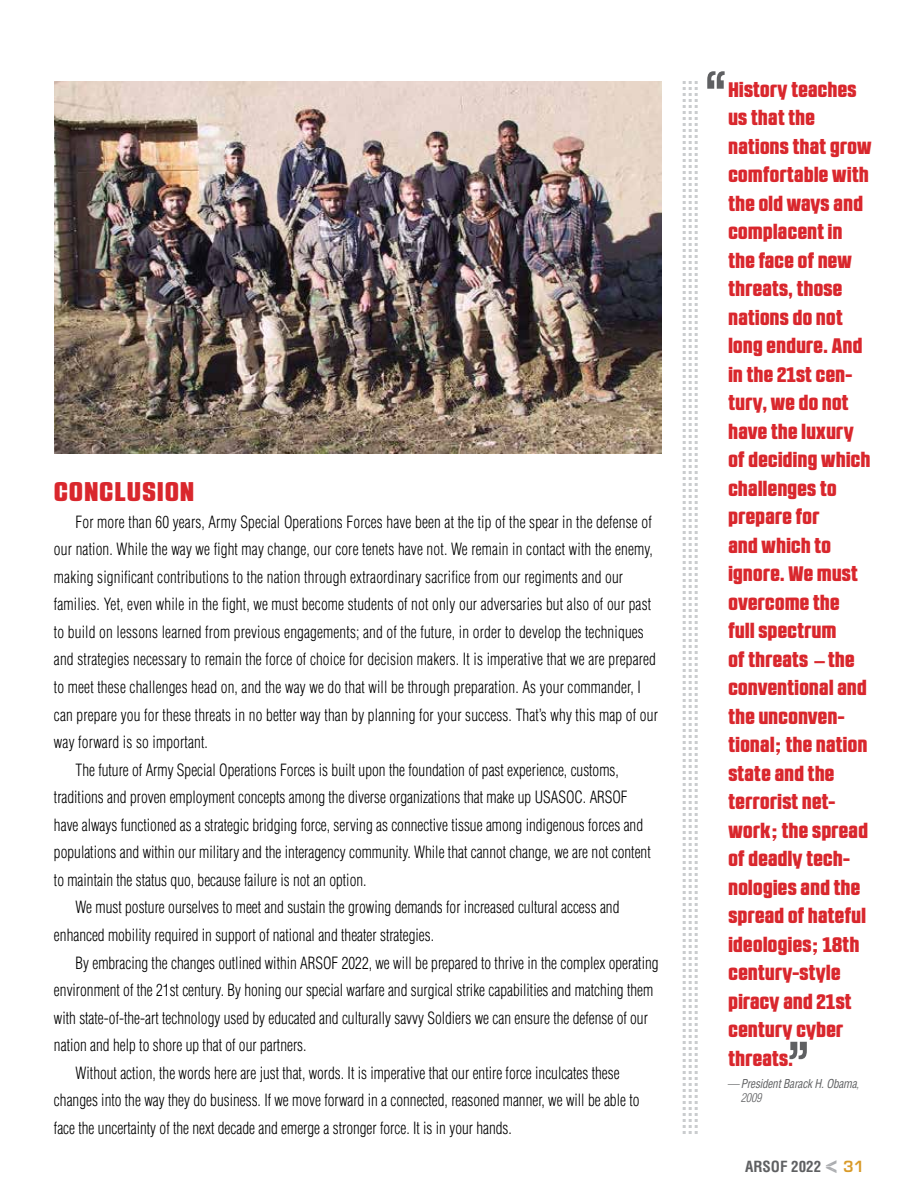
<style>
.page{position:relative;width:918px;height:1188px;background:#fff}
.page>*{position:absolute;margin:0;border:0;box-sizing:border-box;transform-origin:0 0}
.t1{font:27px "RB No 2.1 a Black DEMO";letter-spacing:.05em;color:#d9272d;scale:1.15 1}
.t2{font:21px/28.5px "RB No 2.1 a Black DEMO";letter-spacing:.02em;color:#d9272d;scale:1.1 1}
.t3{font:300 condensed 16.5px "Helvetica LT Std";color:#000;scale:.92 1}
.t4{font:700 condensed 15px "Helvetica LT Std";color:#5f6062}
.t5{font:italic condensed 12px/14.4px "Helvetica LT Std";letter-spacing:-.02em;color:#5f6062;scale:.94 1}
.s1{font-family:"ITC Franklin Gothic Std";font-weight:600;font-size:18.9px}
.s2{font-weight:300}
.s3{font-family:"Captureit";font-weight:400;font-stretch:normal;font-size:27px;color:#aaacaf}
.s4{font-family:"Eurostile LT Std";font-weight:600;font-stretch:normal;color:#d99a28}
</style>
<div class="page">
<svg style="left:683px;top:81px;width:15px;height:1053px"></svg>
<svg style="left:707px;top:71px;width:18px;height:18px"></svg>
<svg style="left:789px;top:1042px;width:18px;height:17px"></svg>
<img style="left:54px;top:81px;width:607px;height:373px">
<h1 class="t1" style="left:54px;top:481px;width:123px">Conclusion</h1>
<p class="t3" style="left:76px;top:511px;width:628px">For more than 60 years, Army Special Operations Forces have been at the tip of the spear in the defense of</p>
<p class="t3" style="left:54px;top:539px;width:653px">our nation. While the way we fight may change, our core tenets have not. We remain in contact with the enemy,</p>
<p class="t3" style="left:54px;top:567px;width:620px">making significant contributions to the nation through extraordinary sacrifice from our regiments and our</p>
<p class="t3" style="left:54px;top:594px;width:651px">families. Yet, even while in the fight, we must become students of not only our adversaries but also of our past</p>
<p class="t3" style="left:54px;top:622px;width:643px">to build on lessons learned from previous engagements; and of the future, in order to develop the techniques</p>
<p class="t3" style="left:54px;top:649px;width:656px">and strategies necessary to remain the force of choice for decision makers. It is imperative that we are prepared</p>
<p class="t3" style="left:54px;top:677px;width:639px">to meet these challenges head on, and the way we do that will be through preparation. As your commander, I</p>
<p class="t3" style="left:54px;top:704px;width:658px">can prepare you for these threats in no better way than by planning for your success. That’s why this map of our</p>
<p class="t3" style="left:54px;top:732px;width:169px">way forward is so important.</p>
<p class="t3" style="left:76px;top:759px;width:592px">The future of Army Special Operations Forces is built upon the foundation of past experience, customs,</p>
<p class="t3" style="left:54px;top:787px;width:625px">traditions and proven employment concepts among the diverse organizations that make up USASOC. ARSOF</p>
<p class="t3" style="left:54px;top:815px;width:642px">have always functioned as a strategic bridging force, serving as connective tissue among indigenous forces and</p>
<p class="t3" style="left:54px;top:842px;width:650px">populations and within our military and the interagency community. While that cannot change, we are not content</p>
<p class="t3" style="left:54px;top:870px;width:341px">to maintain the status quo, because failure is not an option.</p>
<p class="t3" style="left:76px;top:897px;width:593px">We must posture ourselves to meet and sustain the growing demands for increased cultural access and</p>
<p class="t3" style="left:54px;top:925px;width:415px">enhanced mobility required in support of national and theater strategies.</p>
<p class="t3" style="left:76px;top:952px;width:635px">By embracing the changes outlined within ARSOF 2022, we will be prepared to thrive in the complex operating</p>
<p class="t3" style="left:54px;top:980px;width:653px">environment of the 21st century. By honing our special warfare and surgical strike capabilities and matching them</p>
<p class="t3" style="left:54px;top:1007px;width:647px">with state-of-the-art technology used by educated and culturally savvy Soldiers we can ensure the defense of our</p>
<p class="t3" style="left:54px;top:1035px;width:276px">nation and help to shore up that of our partners.</p>
<p class="t3" style="left:76px;top:1063px;width:593px">Without action, the words here are just that, words. It is imperative that our entire force inculcates these</p>
<p class="t3" style="left:54px;top:1090px;width:638px">changes into the way they do business. If we move forward in a connected, reasoned manner, we will be able to</p>
<p class="t3" style="left:54px;top:1118px;width:499px">face the uncertainty of the next decade and emerge a stronger force. It is in your hands.</p>
<p class="t2" style="left:728px;top:76px;width:132px">History teaches us that the nations that grow comfortable with the old ways and complacent in the face of new threats, those nations do not long endure. And in the 21st cen&shy;tury, we do not have the luxury of deciding which challenges to prepare for<br>and which to ignore. We must overcome the<br>full spectrum<br>of threats <span class="s1">—</span> the conventional and the unconven&shy;tional<span class="s1">;</span> the nation state and the terrorist net&shy;work<span class="s1">;</span> the spread of deadly tech&shy;nologies and the spread of hateful ideologies<span class="s1">;</span> 18th century-style piracy and 21st century cyber threats.</p>
<p class="t5" style="left:741px;top:1077px;width:127px;text-indent:-14px"><span class="s2">—</span>President Barack H. Obama<span class="s2">,<br>2009</span></p>
<p class="t4" style="left:745px;top:1157px;width:121px">ARSOF 2022 <span class="s3">&lt;</span> <span class="s4">31</span></p>
</div>
